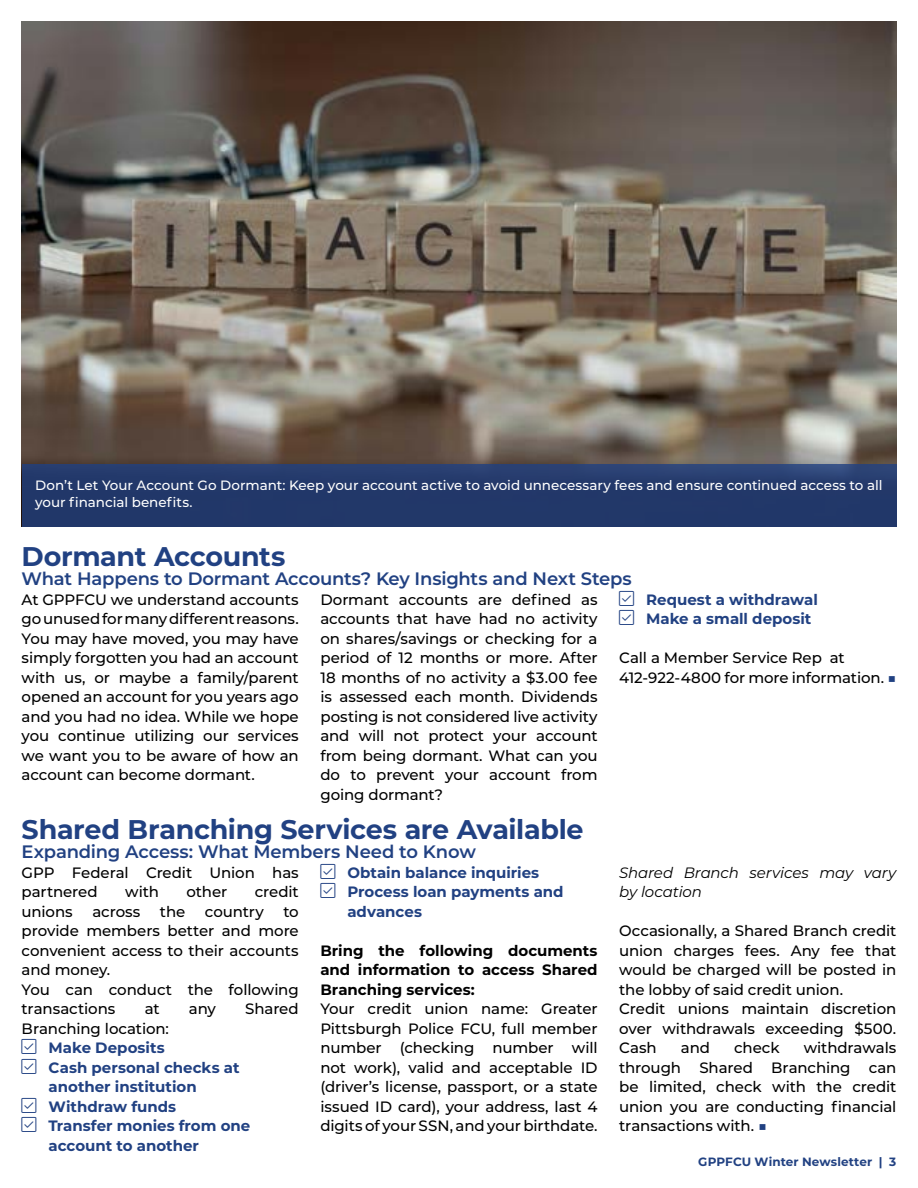
<style>
.page{position:relative;width:918px;height:1188px;background:#fff}
.page>*{position:absolute;margin:0;border:0;box-sizing:border-box;transform-origin:0 0}
.t1{font:700 27px "Montserrat";letter-spacing:-.015em;color:#214182}
.t2{font:600 18px "Montserrat";letter-spacing:-.01em;color:#214182}
.t3{font:500 15px/19.5px "Montserrat";letter-spacing:-.005em;color:#000;text-align:justify}
.t4{font:700 15px/19.5px "Montserrat";color:#214182}
.t5{font:700 15px/19.5px "Montserrat";color:#000;text-align:justify}
.t6{font:italic 15px/19.5px "Montserrat";letter-spacing:-.01em;color:#000}
.t7{font:500 13.5px/16.5px "Montserrat";color:#fff}
.t8{font:700 12px "Montserrat";letter-spacing:.005em;color:#214182}
.s1{font-weight:700;color:#214182}
</style>
<div class="page">
<img style="left:22px;top:22px;width:874px;height:442px">
<div style="left:22px;top:464px;width:874px;height:62px;background:#223869"></div>
<p class="t7" style="left:35px;top:477px;width:849px">Don’t Let Your Account Go Dormant: Keep your account active to avoid unnecessary fees and ensure continued access to all your financial benefits.</p>
<h1 class="t1" style="left:22px;top:536px;width:266px">Dormant Accounts</h1>
<p class="t2" style="left:22px;top:566px;width:612px">What Happens to Dormant Accounts? Key Insights and Next Steps</p>
<p class="t3" style="left:22px;top:589px;width:279px">At GPPFCU we understand accounts go unused for many different reasons.<br>You may have moved, you may have simply forgotten you had an account with us, or maybe a family/parent opened an account for you years ago and you had no idea. While we hope you continue utilizing our services we want you to be aware of how an account can become dormant.</p>
<p class="t3" style="left:320px;top:589px;width:279px">Dormant accounts are defined as accounts that have had no activity on shares/savings or checking for a period of 12 months or more. After 18 months of no activity a $3.00 fee is assessed each month. Dividends posting is not considered live activity and will not protect your account from being dormant. What can you do to prevent your account from going dormant?</p>
<p class="t4" style="left:646px;top:589px;width:173px">Request a withdrawal<br>Make a small deposit</p>
<p class="t3" style="left:619px;top:647px;width:279px">Call a Member Service Rep at<br>412-922-4800 for more information. <span class="s1">■</span></p>
<h1 class="t1" style="left:22px;top:809px;width:564px">Shared Branching Services are Available</h1>
<p class="t2" style="left:22px;top:839px;width:456px">Expanding Access: What Members Need to Know</p>
<p class="t3" style="left:22px;top:862px;width:279px">GPP Federal Credit Union has partnered</p>
<p class="t4" style="left:347px;top:862px;width:218px">Obtain balance inquiries<br>Process loan payments and advances</p>
<p class="t5" style="left:320px;top:940px;width:279px">Bring the following documents and information to access Shared Branching services:</p>
<p class="t3" style="left:320px;top:998px;width:279px">Your credit union name: Greater Pittsburgh Police FCU, full member number (checking number will not work), valid and acceptable ID (driver’s license, passport, or a state issued ID card), your address, last 4 digits of your SSN, and your birthdate.</p>
<p class="t3" style="left:125px;top:881px;width:35px">with</p>
<p class="t3" style="left:187px;top:881px;width:42px">other</p>
<p class="t3" style="left:255px;top:881px;width:45px">credit</p>
<p class="t3" style="left:22px;top:901px;width:53px">unions</p>
<p class="t3" style="left:92px;top:901px;width:50px">across</p>
<p class="t3" style="left:160px;top:901px;width:27px">the</p>
<p class="t3" style="left:205px;top:901px;width:60px">country</p>
<p class="t3" style="left:22px;top:901px;width:279px;text-align:left;text-indent:262px">to provide members better and more convenient access to their accounts and money.<br>You can conduct the following transactions</p>
<p class="t3" style="left:145px;top:998px;width:16px">at</p>
<p class="t3" style="left:189px;top:998px;width:29px">any</p>
<p class="t3" style="left:245px;top:998px;width:55px">Shared</p>
<p class="t3" style="left:22px;top:1018px;width:149px">Branching location:</p>
<p class="t4" style="left:49px;top:1037px;width:203px">Make Deposits<br>Cash personal checks at another institution<br>Withdraw funds<br>Transfer monies from one account to another</p>
<p class="t6" style="left:619px;top:862px;width:279px">Shared Branch services may vary by location</p>
<p class="t3" style="left:619px;top:920px;width:279px;text-align:left">Occasionally, a Shared Branch credit union charges fees. Any fee that would be charged will be posted in the lobby of said credit union.<br>Credit unions maintain discretion over withdrawals exceeding $500.<br>Cash</p>
<p class="t3" style="left:619px;top:1037px;width:279px;text-indent:185px">withdrawals through Shared Branching can be limited, check with the credit union you are conducting financial transactions with. <span class="s1">■</span></p>
<p class="t8" style="left:698px;top:1153px;width:200px">GPPFCU Winter Newsletter | 3</p>
<p class="t3" style="left:681px;top:1037px;width:31px">and</p>
<p class="t3" style="left:734px;top:1037px;width:47px">check</p>
</div>
